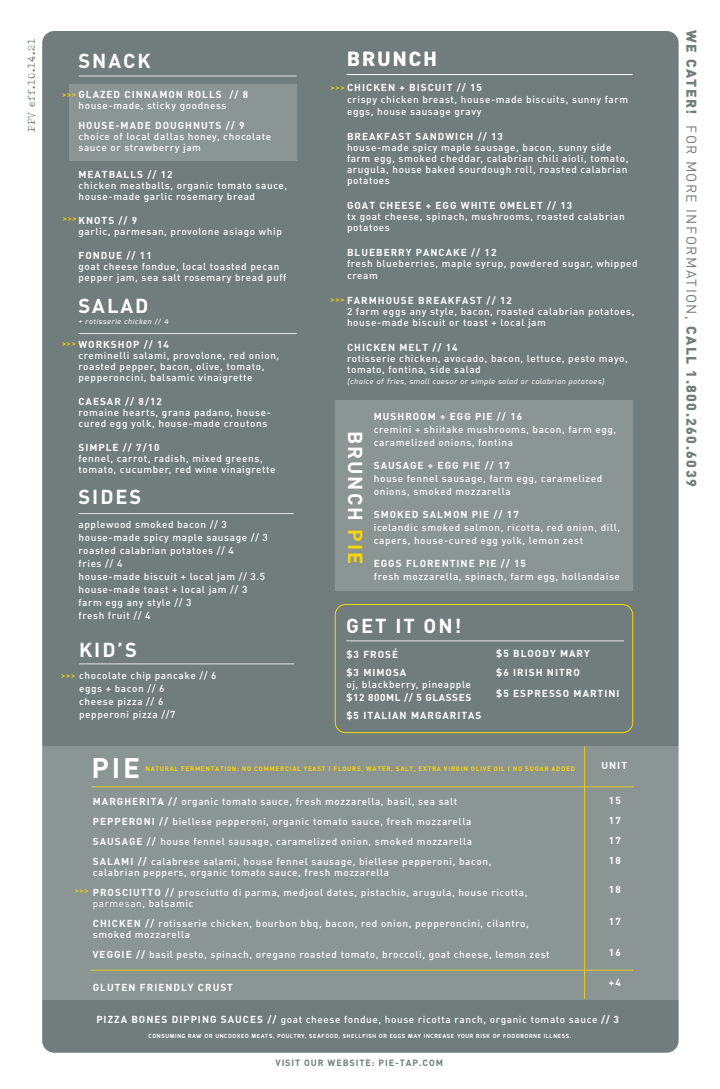
<style>
.page{position:relative;width:720px;height:1089px;background:#fff}
.page>*{position:absolute;margin:0;border:0;box-sizing:border-box;transform-origin:0 0}
.t1{font:700 28px "DIN";color:#fff}
.t2{font:700 20px "DIN";letter-spacing:.1em;color:#fff}
.t3{font:900 14px "DIN Pro";letter-spacing:.1em;color:#707d7c}
.t4{font:10.4px "Typeka";letter-spacing:.04em;color:#707d7c}
.t5{font:500 10px/11px "DIN Pro";letter-spacing:.06em;color:#fff}
.t6{font:700 10px "DIN";letter-spacing:.1em;color:#fff}
.t7{font:700 10px "DIN";letter-spacing:.06em;color:#fff}
.t8{font:700 9px "DIN";letter-spacing:.1em;color:#707d7c}
.t9{font:500 8.7px "Exo";color:#fcd604}
.t10{font:italic 500 7px "Exo";letter-spacing:.1em;color:#fff}
.t11{font:700 6.5px "DIN";letter-spacing:.1em;color:#fcd604}
.t12{font:700 5.6px "Exo";letter-spacing:.13em;color:#fff}
.s1{font-family:"DIN";font-weight:700}
.s2{color:#fcd604}
.s3{font-family:"DIN";font-weight:400}
</style>
<div class="page">
<div style="left:42px;top:31px;width:637px;height:1022px;background:#707d7c;border-radius:12px"></div>
<hr style="left:79px;top:76px;width:218px;height:1px;background:#fff">
<hr style="left:79px;top:333px;width:218px;height:1px;background:#fff">
<div style="left:42px;top:746px;width:637px;height:254px;background:#8a9594"></div>
<hr style="left:91px;top:787px;width:543px;height:1px;background:#fcd604">
<hr style="left:584px;top:746px;width:1px;height:253px;background:#fcd604">
<div style="left:69px;top:84px;width:228px;height:77px;background:#8a9594"></div>
<hr style="left:79px;top:513px;width:215px;height:1px;background:#fff">
<hr style="left:79px;top:664px;width:215px;height:1px;background:#fff">
<hr style="left:91px;top:970px;width:542px;height:1px;background:#fcd604">
<div style="left:335px;top:604px;width:298px;height:129px;border:1px solid #fcd604;border-radius:10px"></div>
<hr style="left:347px;top:74px;width:286px;height:1px;background:#fff">
<div style="left:336px;top:400px;width:297px;height:191px;background:#8a9594"></div>
<hr style="left:346px;top:641px;width:278px;height:1px;background:#fff">
<p class="t4" style="left:27px;top:132px;width:95px;rotate:-90deg">PPV eff.10.14.21</p>
<p class="t2" style="left:78px;top:48px;width:74px">SNACK</p>
<p class="t5" style="left:78px;top:89px;width:171px"><span class="s1">GLAZED CINNAMON ROLLS // 8 </span>house-made, sticky goodness</p>
<p class="t6" style="left:78px;top:119px;width:168px">HOUSE-MADE DOUGHNUTS // 9</p>
<p class="t5" style="left:78px;top:131px;width:194px">choice of local dallas honey, chocolate sauce or strawberry jam</p>
<p class="t6" style="left:78px;top:167px;width:96px">MEATBALLS // 12</p>
<p class="t5" style="left:78px;top:179px;width:210px">chicken meatballs, organic tomato sauce,</p>
<p class="t5" style="left:78px;top:190px;width:178px">house-made garlic rosemary bread</p>
<p class="t5" style="left:78px;top:214px;width:205px"><span class="s1">KNOTS // 9<br></span>garlic, parmesan, provolone asiago whip</p>
<p class="t6" style="left:78px;top:248px;width:75px">FONDUE // 11</p>
<p class="t5" style="left:78px;top:260px;width:210px">goat cheese fondue, local toasted pecan pepper jam, sea salt rosemary bread puff</p>
<p class="t9" style="left:62px;top:89px;width:15px">&gt;&gt;&gt;</p>
<p class="t9" style="left:63px;top:213px;width:15px">&gt;&gt;&gt;</p>
<p class="t2" style="left:78px;top:293px;width:72px">SALAD</p>
<p class="t10" style="left:78px;top:317px;width:91px">+ rotisserie chicken // 4</p>
<p class="t5" style="left:78px;top:339px;width:202px"><span class="s1">WORKSHOP // 14<br></span>creminelli salami, provolone, red onion, roasted pepper, bacon, olive, tomato, pepperoncini, balsamic vinaigrette</p>
<p class="t6" style="left:78px;top:395px;width:85px">CAESAR // 8/12</p>
<p class="t5" style="left:78px;top:407px;width:194px">romaine hearts, grana padano, house&shy;cured egg yolk, house-made croutons</p>
<p class="t5" style="left:78px;top:442px;width:199px"><span class="s1">SIMPLE // 7/10<br></span>fennel, carrot, radish, mixed greens, tomato, cucumber, red wine vinaigrette</p>
<p class="t9" style="left:62px;top:338px;width:15px">&gt;&gt;&gt;</p>
<p class="t2" style="left:78px;top:484px;width:65px">SIDES</p>
<p class="t5" style="left:79px;top:519px;width:150px">applewood smoked bacon // 3</p>
<p class="t5" style="left:79px;top:532px;width:191px">house-made spicy maple sausage // 3</p>
<p class="t5" style="left:79px;top:545px;width:157px">roasted calabrian potatoes // 4</p>
<p class="t5" style="left:79px;top:558px;width:45px">fries // 4</p>
<p class="t5" style="left:79px;top:571px;width:188px">house-made biscuit + local jam // 3.5</p>
<p class="t5" style="left:79px;top:584px;width:170px">house-made toast + local jam // 3</p>
<p class="t5" style="left:79px;top:597px;width:114px">farm egg any style // 3</p>
<p class="t5" style="left:79px;top:610px;width:73px">fresh fruit // 4</p>
<p class="t2" style="left:79px;top:637px;width:59px">KID’S</p>
<p class="t5" style="left:79px;top:670px;width:139px">chocolate chip pancake // 6</p>
<p class="t5" style="left:79px;top:683px;width:87px">eggs + bacon // 6</p>
<p class="t5" style="left:79px;top:696px;width:86px">cheese pizza // 6</p>
<p class="t5" style="left:79px;top:709px;width:98px">pepperoni pizza //7</p>
<p class="t9" style="left:61px;top:671px;width:15px">&gt;&gt;&gt;</p>
<p class="t2" style="left:347px;top:45px;width:91px">BRUNCH</p>
<p class="t6" style="left:347px;top:81px;width:136px">CHICKEN + BISCUIT // 15</p>
<p class="t5" style="left:347px;top:93px;width:283px;line-height:12px">crispy chicken breast, house-made biscuits, sunny farm eggs, house sausage gravy</p>
<p class="t6" style="left:347px;top:130px;width:157px">BREAKFAST SANDWICH // 13</p>
<p class="t5" style="left:347px;top:142px;width:283px">house-made spicy maple sausage, bacon, sunny side farm egg, smoked cheddar, calabrian chili aioli, tomato, arugula, house baked sourdough roll, roasted calabrian potatoes</p>
<p class="t6" style="left:347px;top:199px;width:227px">GOAT CHEESE + EGG WHITE OMELET // 13</p>
<p class="t5" style="left:347px;top:211px;width:279px">tx goat cheese, spinach, mushrooms, roasted calabrian potatoes</p>
<p class="t6" style="left:347px;top:246px;width:151px">BLUEBERRY PANCAKE // 12</p>
<p class="t5" style="left:347px;top:257px;width:292px;line-height:12px">fresh blueberries, maple syrup, powdered sugar, whipped cream</p>
<p class="t6" style="left:347px;top:294px;width:166px">FARMHOUSE BREAKFAST // 12</p>
<p class="t5" style="left:347px;top:306px;width:289px">2 farm eggs any style, bacon, roasted calabrian potatoes, house-made biscuit or toast + local jam</p>
<p class="t6" style="left:347px;top:341px;width:112px">CHICKEN MELT // 14</p>
<p class="t5" style="left:347px;top:353px;width:282px">rotisserie chicken, avocado, bacon, lettuce, pesto mayo, tomato, fontina, side salad</p>
<p class="t10" style="left:347px;top:377px;width:259px">(choice of fries, small caesar or simple salad or calabrian potatoes)</p>
<p class="t9" style="left:331px;top:82px;width:15px">&gt;&gt;&gt;</p>
<p class="t9" style="left:331px;top:295px;width:15px">&gt;&gt;&gt;</p>
<p class="t2" style="left:368px;top:431px;width:135px;rotate:90deg">BRUNCH <span class="s2">PIE</span></p>
<p class="t6" style="left:374px;top:409px;width:150px">MUSHROOM + EGG PIE // 16</p>
<p class="t5" style="left:374px;top:422px;width:244px;line-height:13px">cremini + shiitake mushrooms, bacon, farm egg, caramelized onions, fontina</p>
<p class="t6" style="left:374px;top:458px;width:138px">SAUSAGE + EGG PIE // 17</p>
<p class="t5" style="left:374px;top:471px;width:230px;line-height:13px">house fennel sausage, farm egg, caramelized onions, smoked mozzarella</p>
<p class="t6" style="left:374px;top:507px;width:147px">SMOKED SALMON PIE // 17</p>
<p class="t5" style="left:374px;top:520px;width:248px;line-height:13px">icelandic smoked salmon, ricotta, red onion, dill, capers, house-cured egg yolk, lemon zest</p>
<p class="t6" style="left:374px;top:556px;width:154px">EGGS FLORENTINE PIE // 15</p>
<p class="t5" style="left:374px;top:570px;width:248px">fresh mozzarella, spinach, farm egg, hollandaise</p>
<p class="t2" style="left:346px;top:613px;width:117px">GET IT ON!</p>
<p class="t6" style="left:346px;top:647px;width:53px">$3 FROSÉ</p>
<p class="t6" style="left:346px;top:665px;width:61px">$3 MIMOSA</p>
<p class="t5" style="left:346px;top:678px;width:126px">oj, blackberry, pineapple</p>
<p class="t7" style="left:346px;top:690px;width:126px">$12 800ML // 5 GLASSES</p>
<p class="t6" style="left:346px;top:708px;width:137px">$5 ITALIAN MARGARITAS</p>
<p class="t6" style="left:496px;top:647px;width:95px">$5 BLOODY MARY</p>
<p class="t6" style="left:496px;top:666px;width:85px">$6 IRISH NITRO</p>
<p class="t6" style="left:496px;top:687px;width:125px">$5 ESPRESSO MARTINI</p>
<p class="t1" style="left:91px;top:749px;width:50px">PIE</p>
<p class="t11" style="left:145px;top:764px;width:431px">NATURAL FERMENTATION: NO COMMERCIAL YEAST | FLOURS, WATER, SALT, EXTRA VIRGIN OLIVE OIL | NO SUGAR ADDED</p>
<p class="t6" style="left:602px;top:759px;width:27px">UNIT</p>
<p class="t5" style="left:93px;top:795px;width:366px"><span class="s1">MARGHERITA //</span> organic tomato sauce, fresh mozzarella, basil, sea salt</p>
<p class="t5" style="left:93px;top:815px;width:380px"><span class="s1">PEPPERONI //</span> biellese pepperoni, organic tomato sauce, fresh mozzarella</p>
<p class="t5" style="left:93px;top:835px;width:381px"><span class="s1">SAUSAGE //</span> house fennel sausage, caramelized onion, smoked mozzarella</p>
<p class="t5" style="left:93px;top:855px;width:400px"><span class="s1">SALAMI //</span> calabrese salami, house fennel sausage, biellese pepperoni, bacon, calabrian peppers, organic tomato sauce, fresh mozzarella</p>
<p class="t5" style="left:93px;top:886px;width:436px"><span class="s1">PROSCIUTTO //</span> prosciutto di parma, medjool dates, pistachio, arugula, house ricotta,</p>
<p class="t5" style="left:93px;top:897px;width:102px"><span class="s3">parmesan</span>, balsamic</p>
<p class="t5" style="left:93px;top:917px;width:438px"><span class="s1">CHICKEN //</span> rotisserie chicken, bourbon bbq, bacon, red onion, pepperoncini, cilantro,</p>
<p class="t5" style="left:93px;top:928px;width:99px">smoked mozzarella</p>
<p class="t5" style="left:93px;top:948px;width:458px"><span class="s1">VEGGIE //</span> basil pesto, spinach, oregano roasted tomato, broccoli, goat cheese, lemon zest</p>
<p class="t6" style="left:93px;top:980px;width:142px">GLUTEN FRIENDLY CRUST</p>
<p class="t9" style="left:75px;top:886px;width:15px">&gt;&gt;&gt;</p>
<p class="t6" style="left:609px;top:794px;width:13px">15</p>
<p class="t6" style="left:609px;top:814px;width:13px">17</p>
<p class="t6" style="left:609px;top:834px;width:13px">17</p>
<p class="t6" style="left:609px;top:854px;width:13px">18</p>
<p class="t6" style="left:609px;top:883px;width:13px">18</p>
<p class="t6" style="left:609px;top:915px;width:13px">17</p>
<p class="t6" style="left:609px;top:946px;width:13px">16</p>
<p class="t6" style="left:609px;top:976px;width:13px">+4</p>
<p class="t5" style="left:96px;top:1014px;width:524px"><span class="s1">PIZZA BONES DIPPING SAUCES //</span> goat cheese fondue, house ricotta ranch, organic tomato sauce <span class="s1">// 3</span></p>
<p class="t12" style="left:149px;top:1032px;width:424px">CONSUMING RAW OR UNCOOKED MEATS, POULTRY, SEAFOOD, SHELLFISH OR EGGS MAY INCREASE YOUR RISK OF FOODBORNE ILLNESS.</p>
<p class="t8" style="left:276px;top:1057px;width:169px">VISIT OUR WEBSITE: PIE-TAP.COM</p>
<p class="t3" style="left:701px;top:30px;width:458px;rotate:90deg">WE CATER! <span class="s3">FOR MORE INFORMATION,</span> CALL 1.800.260.6039</p>
</div>
